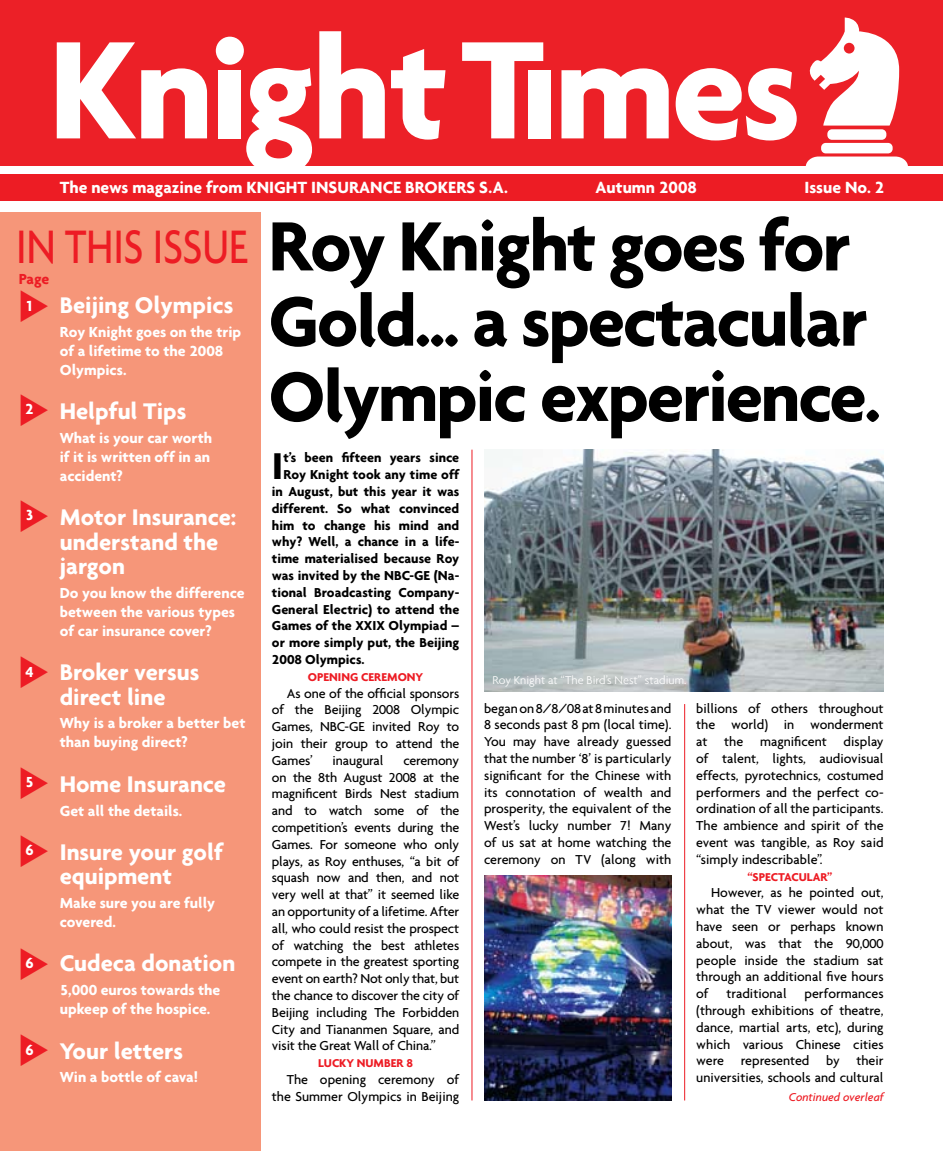
<style>
.page{position:relative;width:943px;height:1151px;background:#fff}
.page>*{position:absolute;margin:0;border:0;box-sizing:border-box;transform-origin:0 0}
.t1{font:700 75.25px/75.2px "Agenda";letter-spacing:-.03em;color:#000}
.t2{font:500 50.75px "Agenda";color:#ed1c24;scale:.81 1}
.t3{font:700 40.25px "Agenda";color:#000}
.t4{font:700 24.5px/24.5px "Agenda";color:#fff}
.t5{font:700 17.5px "Agenda";color:#fff}
.t6{font:700 15.75px/18.9px "Agenda";color:#fff}
.t7{font:700 15.75px "Agenda";color:#ed1c24}
.t8{font:500 14px/16.8px "Agenda";color:#000;text-align:justify}
.t9{font:700 14px "Agenda";color:#000}
.t10{font:700 12.25px "Agenda";color:#ed1c24}
.t11{font:300 12.25px "Agenda";color:#fff}
.t12{font:italic 500 12.25px "Agenda";color:#ed1c24}
</style>
<div class="page">
<div style="left:0;top:0;width:943px;height:166px;background:#ec2027"></div>
<svg style="left:57px;top:42px;width:150px;height:96px"></svg>
<div style="left:218px;top:70px;width:23px;height:68px;background:#fff"></div>
<svg style="left:246px;top:68px;width:66px;height:98px"></svg>
<svg style="left:319px;top:31px;width:66px;height:107px"></svg>
<svg style="left:391px;top:49px;width:54px;height:91px"></svg>
<svg style="left:462px;top:42px;width:81px;height:96px"></svg>
<div style="left:528px;top:70px;width:22px;height:68px;background:#fff"></div>
<svg style="left:561px;top:68px;width:107px;height:70px"></svg>
<svg style="left:675px;top:68px;width:121px;height:72px"></svg>
<svg style="left:805px;top:18px;width:103px;height:148px"></svg>
<div style="left:216px;top:37px;width:28px;height:28px;background:#fff;border-radius:50%"></div>
<div style="left:0;top:175px;width:943px;height:26px;background:#ed1c24"></div>
<div style="left:0;top:212px;width:261px;height:939px;background:#f69679"></div>
<hr style="left:471px;top:450px;width:1px;height:650px;background:#ed1c24">
<hr style="left:684px;top:704px;width:1px;height:396px;background:#ed1c24">
<img style="left:484px;top:450px;width:399px;height:242px">
<img style="left:484px;top:875px;width:187px;height:226px">
<p class="t5" style="left:60px;top:177px;width:450px">The news magazine from KNIGHT INSURANCE BROKERS S.A.</p>
<p class="t5" style="left:595px;top:177px;width:103px">Autumn 2008</p>
<p class="t5" style="left:804px;top:177px;width:81px">Issue No. 2</p>
<h2 class="t2" style="left:16px;top:216px;width:288px">IN THIS ISSUE</h2>
<p class="t7" style="left:19px;top:269px;width:32px">Page</p>
<h1 class="t1" style="left:268px;top:207px;width:614px">Roy Knight goes for<br>Gold... a spectacular<br>Olympic experience.</h1>
<h3 class="t4" style="left:60px;top:292px;width:175px">Beijing Olympics</h3>
<p class="t6" style="left:60px;top:322px;width:183px">Roy Knight goes on the trip of a lifetime to the 2008<br>Olympics.</p>
<h3 class="t4" style="left:60px;top:398px;width:128px">Helpful Tips</h3>
<p class="t6" style="left:60px;top:428px;width:154px">What is your car worth if it is written off in an accident?</p>
<h3 class="t4" style="left:60px;top:504px;width:178px">Motor Insurance: understand the jargon</h3>
<p class="t6" style="left:60px;top:583px;width:186px">Do you know the difference between the various types of car insurance cover?</p>
<h3 class="t4" style="left:60px;top:659px;width:141px">Broker versus direct line</h3>
<p class="t6" style="left:60px;top:713px;width:187px">Why is a broker a better bet than buying direct?</p>
<h3 class="t4" style="left:60px;top:771px;width:168px">Home Insurance</h3>
<p class="t6" style="left:60px;top:801px;width:124px">Get all the details.</p>
<h3 class="t4" style="left:60px;top:839px;width:165px">Insure your golf equipment</h3>
<p class="t6" style="left:60px;top:893px;width:157px">Make sure you are fully covered.</p>
<h3 class="t4" style="left:60px;top:951px;width:177px">Cudeca donation</h3>
<p class="t6" style="left:60px;top:980px;width:162px">5,000 euros towards the upkeep of the hospice.</p>
<h3 class="t4" style="left:60px;top:1038px;width:125px">Your letters</h3>
<p class="t6" style="left:60px;top:1067px;width:140px">Win a bottle of cava!</p>
<p class="t6" style="left:25px;top:296px;width:10px">1</p>
<p class="t6" style="left:25px;top:399px;width:10px">2</p>
<h3 class="t3" style="left:272px;top:442px;width:13px">I</h3>
<p class="t9" style="left:283px;top:449px;width:177px">t’s been fifteen years since</p>
<p class="t9" style="left:283px;top:466px;width:178px">Roy Knight took any time off</p>
<p class="t9" style="left:272px;top:483px;width:189px">in August, but this year it was</p>
<p class="t9" style="left:272px;top:500px;width:189px">different. So what convinced</p>
<p class="t9" style="left:272px;top:516px;width:189px">him to change his mind and</p>
<p class="t9" style="left:272px;top:533px;width:189px">why? Well, a chance in a life-</p>
<p class="t9" style="left:272px;top:550px;width:189px">time materialised because Roy</p>
<p class="t9" style="left:272px;top:567px;width:189px">was invited by the NBC-GE (Na-</p>
<p class="t9" style="left:272px;top:584px;width:189px">tional Broadcasting Company-</p>
<p class="t9" style="left:272px;top:600px;width:189px">General Electric) to attend the</p>
<p class="t9" style="left:272px;top:617px;width:189px">Games of the XXIX Olympiad –</p>
<p class="t9" style="left:272px;top:634px;width:189px">or more simply put, the Beijing</p>
<p class="t9" style="left:272px;top:651px;width:94px">2008 Olympics.</p>
<p class="t10" style="left:308px;top:669px;width:24px">opening</p>
<p class="t10" style="left:361px;top:669px;width:8px">cere</p>
<p class="t10" style="left:387px;top:669px;width:38px">mony</p>
<p class="t8" style="left:272px;top:684px;width:189px;text-indent:15px">As one of the official sponsors of the Beijing 2008 Olympic Games, NBC-GE invited Roy to join their group to attend the Games’</p>
<p class="t6" style="left:25px;top:505px;width:10px">3</p>
<p class="t6" style="left:25px;top:662px;width:10px">4</p>
<p class="t11" style="left:492px;top:673px;width:195px">Roy Knight at “The Bird’s Nest” stadium.</p>
<p class="t8" style="left:484px;top:699px;width:189px">began on 8/8/08 at 8 minutes and 8 seconds past 8 pm (local time).<br>You may have already guessed that the number ‘8’ is particularly significant for the Chinese with its connotation of wealth and prosperity, the equivalent of the West’s lucky number 7! Many of us sat at home watching the ceremony on TV (along with</p>
<p class="t8" style="left:696px;top:699px;width:189px">billions of others throughout the world) in wonderment at the magnificent display of talent, lights, audiovisual effects, pyrotechnics, costumed performers and the perfect co&shy;ordination of all the participants.<br>The ambience and spirit of the event was tangible, as Roy said “simply indescribable”.</p>
<p class="t10" style="left:747px;top:869px;width:26px">“spectac</p>
<p class="t10" style="left:798px;top:869px;width:35px">ular”</p>
<p class="t8" style="left:696px;top:884px;width:189px;text-indent:15px">However, as he pointed out, what the TV viewer would not have seen or perhaps known about, was that the 90,000 people inside the stadium sat through an additional five hours of</p>
<p class="t8" style="left:332px;top:751px;width:52px">inaugural</p>
<p class="t8" style="left:272px;top:751px;width:189px;text-indent:131px">ceremony on the 8th August 2008 at the magnificent Birds Nest stadium and to watch some of the competition’s events during the Games. For someone who only plays, as Roy enthuses, “a bit of squash now and then, and not very well at that” it seemed like an opportunity of a lifetime. After all, who could resist the prospect of watching the best athletes compete in the greatest sporting event on earth? Not only that, but the chance to discover the city of Beijing including The Forbidden City and Tiananmen Square, and visit the Great Wall of China.”</p>
<p class="t10" style="left:318px;top:1056px;width:74px">lucky number</p>
<p class="t10" style="left:406px;top:1056px;width:8px">8</p>
<p class="t8" style="left:272px;top:1071px;width:189px;text-align:right">The opening ceremony of the Summer Olympics in Beijing</p>
<p class="t6" style="left:25px;top:772px;width:10px">5</p>
<p class="t6" style="left:25px;top:840px;width:10px">6</p>
<p class="t6" style="left:25px;top:953px;width:10px">6</p>
<p class="t8" style="left:696px;top:985px;width:189px;text-indent:108px">performances (through exhibitions of theatre, dance, martial arts, etc), during which various Chinese cities were represented by their universities, schools and cultural</p>
<p class="t8" style="left:726px;top:985px;width:62px">traditional</p>
<p class="t6" style="left:25px;top:1040px;width:10px">6</p>
<p class="t12" style="left:788px;top:1089px;width:96px">Continued overleaf</p>
</div>
